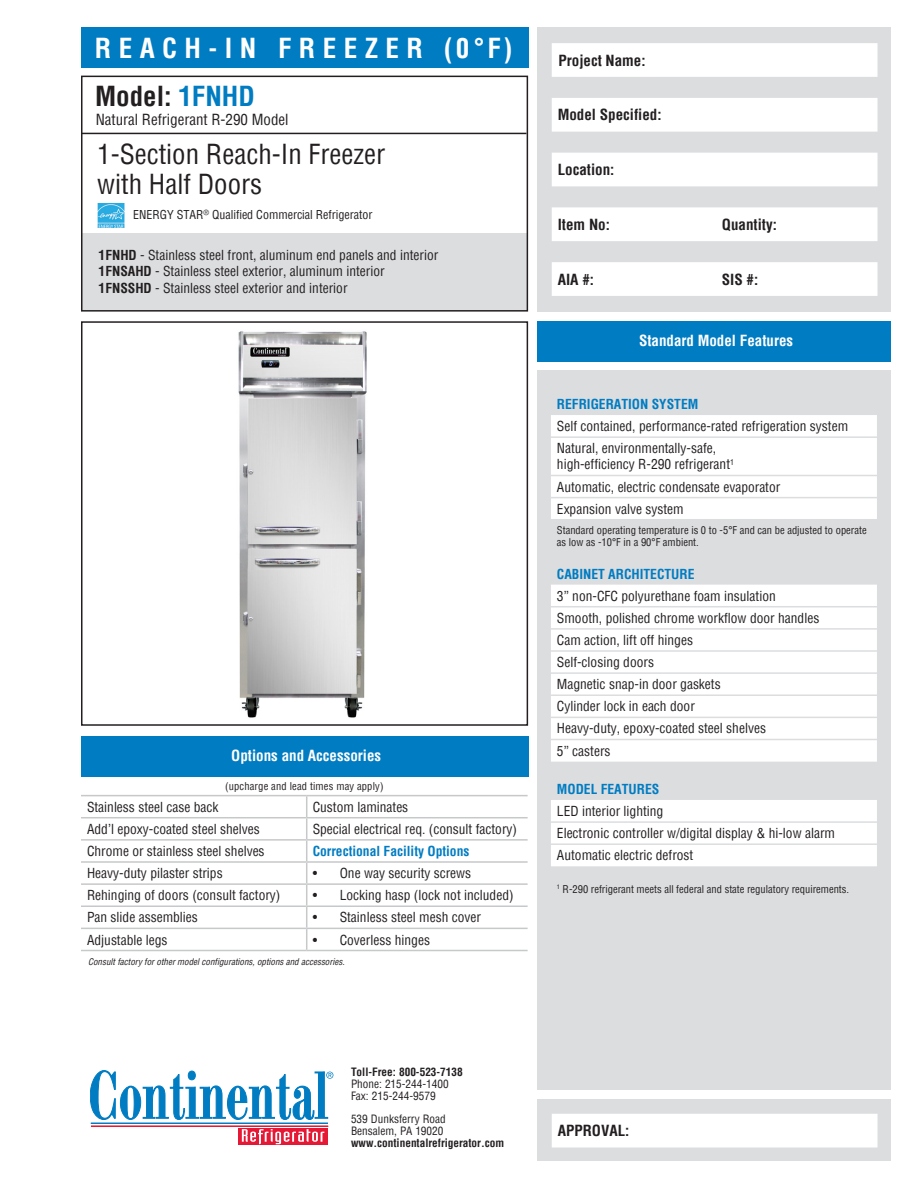
<style>
.page{position:relative;width:918px;height:1188px;background:#fff}
.page>*{position:absolute;margin:0;border:0;box-sizing:border-box;transform-origin:0 0}
.t1{font:condensed 27px "Helvetica";color:#231f20}
.t2{font:700 condensed 27px "Helvetica";letter-spacing:.275em;color:#fff}
.t3{font:700 condensed 27px "Helvetica";color:#231f20}
.t4{font:700 condensed 15px "Helvetica";color:#231f20}
.t5{font:700 condensed 15px "Helvetica";color:#fff}
.t6{font:condensed 15px "Helvetica";color:#231f20}
.t7{font:condensed 13.5px "Helvetica";color:#231f20}
.t8{font:700 condensed 13.5px "Helvetica";color:#007cc2}
.t9{font:condensed 12px "Helvetica";color:#231f20}
.t10{font:condensed 11.25px/12px "Helvetica";color:#231f20}
.t11{font:700 condensed 11.25px "Helvetica";color:#231f20}
.t12{font:condensed 10.5px/12.6px "Helvetica";color:#231f20}
.t13{font:italic condensed 9px "Helvetica";color:#231f20}
.s1{color:#007cc2}
.s2{font-weight:700}
</style>
<div class="page">
<div style="left:538px;top:1099px;width:353px;height:62px;background:#dcdddf"></div>
<div style="left:81px;top:233px;width:446px;height:77px;background:#dcdddf"></div>
<div style="left:81px;top:321px;width:447px;height:405px;border:2px solid #231f20"></div>
<div style="left:538px;top:321px;width:353px;height:40px;background:#007cc2"></div>
<div style="left:538px;top:370px;width:353px;height:720px;background:#dcdddf"></div>
<div style="left:538px;top:27px;width:353px;height:285px;background:#dcdddf"></div>
<hr style="left:91px;top:1123px;width:237px;height:1px;background:#007cc2">
<hr style="left:91px;top:1126px;width:237px;height:1px;background:#e51836">
<svg style="left:238px;top:1128px;width:90px;height:17px"></svg>
<svg style="left:242px;top:1129px;width:82px;height:15px"></svg>
<svg style="left:90px;top:1070px;width:243px;height:50px"></svg>
<svg style="left:552px;top:43px;width:326px;height:253px;fill:#fff"></svg>
<div style="left:81px;top:76px;width:447px;height:236px;border:2px solid #231f20"></div>
<div style="left:81px;top:27px;width:447px;height:40px;background:#007cc2"></div>
<div style="left:552px;top:1114px;width:326px;height:34px;background:#fff"></div>
<div style="left:81px;top:736px;width:447px;height:40px;background:#007cc2"></div>
<hr style="left:81px;top:133px;width:445px;height:1px;background:#231f20">
<img style="left:98px;top:203px;width:27px;height:25px">
<img style="left:238px;top:331px;width:129px;height:387px">
<hr style="left:81px;top:795px;width:226px;height:1px;background:#c7c8ca">
<hr style="left:307px;top:795px;width:221px;height:1px;background:#c7c8ca">
<hr style="left:307px;top:817px;width:221px;height:1px;background:#c7c8ca">
<hr style="left:307px;top:906px;width:221px;height:1px;background:#c7c8ca">
<hr style="left:307px;top:928px;width:221px;height:1px;background:#c7c8ca">
<hr style="left:307px;top:950px;width:221px;height:1px;background:#c7c8ca">
<hr style="left:307px;top:839px;width:221px;height:2px;background:#c7c8ca">
<hr style="left:307px;top:861px;width:221px;height:2px;background:#c7c8ca">
<hr style="left:307px;top:883px;width:221px;height:2px;background:#c7c8ca">
<hr style="left:81px;top:950px;width:226px;height:1px;background:#c7c8ca">
<hr style="left:81px;top:817px;width:226px;height:1px;background:#c7c8ca">
<svg style="left:306px;top:796px;width:1px;height:154px"></svg>
<hr style="left:81px;top:839px;width:226px;height:2px;background:#c7c8ca">
<hr style="left:81px;top:861px;width:226px;height:2px;background:#c7c8ca">
<hr style="left:81px;top:883px;width:226px;height:2px;background:#c7c8ca">
<hr style="left:81px;top:906px;width:226px;height:1px;background:#c7c8ca">
<hr style="left:81px;top:928px;width:226px;height:1px;background:#c7c8ca">
<div style="left:551px;top:415px;width:326px;height:60px;background:#fff"></div>
<svg style="left:551px;top:476px;width:326px;height:390px;fill:#fff"></svg>
<hr style="left:551px;top:821px;width:326px;height:2px;background:#dcdddf">
<hr style="left:551px;top:436px;width:326px;height:2px;background:#dcdddf">
<hr style="left:551px;top:606px;width:326px;height:1px;background:#dcdddf">
<hr style="left:551px;top:628px;width:326px;height:2px;background:#dcdddf">
<hr style="left:551px;top:650px;width:326px;height:2px;background:#dcdddf">
<hr style="left:551px;top:672px;width:326px;height:2px;background:#dcdddf">
<hr style="left:551px;top:694px;width:326px;height:2px;background:#dcdddf">
<hr style="left:551px;top:717px;width:326px;height:1px;background:#dcdddf">
<hr style="left:551px;top:739px;width:326px;height:1px;background:#dcdddf">
<hr style="left:551px;top:497px;width:326px;height:1px;background:#dcdddf">
<hr style="left:551px;top:519px;width:326px;height:1px;background:#dcdddf">
<hr style="left:551px;top:843px;width:326px;height:2px;background:#dcdddf">
<h1 class="t2" style="left:95px;top:30px;width:419px">REACH-IN FREEZER (0°F)</h1>
<p class="t3" style="left:95px;top:78px;width:161px">Model: <span class="s1">1FNHD</span></p>
<p class="t6" style="left:96px;top:109px;width:194px">Natural Refrigerant R-290 Model</p>
<p class="t1" style="left:97px;top:137px;width:289px">1-Section Reach-In Freezer</p>
<p class="t1" style="left:97px;top:167px;width:166px">with Half Doors</p>
<p class="t9" style="left:133px;top:206px;width:241px">ENERGY STAR<sup>®</sup> Qualified Commercial Refrigerator</p>
<p class="t7" style="left:99px;top:246px;width:341px"><span class="s2">1FNHD</span> - Stainless steel front, aluminum end panels and interior</p>
<p class="t7" style="left:99px;top:263px;width:288px"><span class="s2">1FNSAHD</span> - Stainless steel exterior, aluminum interior</p>
<p class="t7" style="left:99px;top:279px;width:250px"><span class="s2">1FNSSHD</span> - Stainless steel exterior and interior</p>
<p class="t5" style="left:231px;top:746px;width:151px">Options and Accessories</p>
<p class="t12" style="left:225px;top:779px;width:160px">(upcharge and lead times may apply)</p>
<p class="t7" style="left:87px;top:798px;width:133px">Stainless steel case back</p>
<p class="t7" style="left:313px;top:798px;width:97px">Custom laminates</p>
<p class="t7" style="left:87px;top:820px;width:174px">Add’l epoxy-coated steel shelves</p>
<p class="t7" style="left:313px;top:820px;width:206px">Special electrical req. (consult factory)</p>
<p class="t7" style="left:87px;top:842px;width:179px">Chrome or stainless steel shelves</p>
<p class="t8" style="left:313px;top:842px;width:158px">Correctional Facility Options</p>
<p class="t7" style="left:87px;top:864px;width:137px">Heavy-duty pilaster strips</p>
<p class="t7" style="left:313px;top:864px;width:160px">• One way security screws</p>
<p class="t7" style="left:87px;top:887px;width:195px">Rehinging of doors (consult factory)</p>
<p class="t7" style="left:313px;top:887px;width:202px">• Locking hasp (lock not included)</p>
<p class="t7" style="left:87px;top:909px;width:112px">Pan slide assemblies</p>
<p class="t7" style="left:313px;top:909px;width:170px">• Stainless steel mesh cover</p>
<p class="t7" style="left:87px;top:931px;width:82px">Adjustable legs</p>
<p class="t7" style="left:313px;top:931px;width:119px">• Coverless hinges</p>
<p class="t13" style="left:88px;top:956px;width:258px">Consult factory for other model configurations, options and accessories.</p>
<p class="t11" style="left:351px;top:1065px;width:113px">Toll-Free: 800-523-7138</p>
<p class="t10" style="left:351px;top:1078px;width:99px">Phone: 215-244-1400<br>Fax: 215-244-9579</p>
<p class="t10" style="left:351px;top:1113px;width:96px">539 Dunksferry Road<br>Bensalem, PA 19020</p>
<p class="t11" style="left:351px;top:1135px;width:155px">www.continentalrefrigerator.com</p>
<p class="t4" style="left:559px;top:50px;width:89px">Project Name:</p>
<p class="t4" style="left:558px;top:105px;width:105px">Model Specified:</p>
<p class="t4" style="left:558px;top:160px;width:58px">Location:</p>
<p class="t4" style="left:558px;top:215px;width:54px">Item No:</p>
<p class="t4" style="left:722px;top:215px;width:57px">Quantity:</p>
<p class="t4" style="left:558px;top:269px;width:38px">AIA #:</p>
<p class="t4" style="left:722px;top:269px;width:38px">SIS #:</p>
<p class="t5" style="left:639px;top:331px;width:156px">Standard Model Features</p>
<p class="t8" style="left:557px;top:395px;width:143px">REFRIGERATION SYSTEM</p>
<p class="t7" style="left:557px;top:417px;width:293px">Self contained, performance-rated refrigeration system</p>
<p class="t7" style="left:557px;top:440px;width:161px">Natural, environmentally-safe,</p>
<p class="t7" style="left:557px;top:456px;width:179px">high-efficiency R-290 refrigerant<sup>1</sup></p>
<p class="t7" style="left:557px;top:478px;width:225px">Automatic, electric condensate evaporator</p>
<p class="t7" style="left:557px;top:500px;width:128px">Expansion valve system</p>
<p class="t12" style="left:557px;top:523px;width:311px">Standard operating temperature is 0 to -5°F and can be adjusted to operate as low as -10°F in a 90°F ambient.</p>
<p class="t8" style="left:557px;top:565px;width:139px">CABINET ARCHITECTURE</p>
<p class="t7" style="left:557px;top:587px;width:220px">3” non-CFC polyurethane foam insulation</p>
<p class="t7" style="left:557px;top:609px;width:264px">Smooth, polished chrome workflow door handles</p>
<p class="t7" style="left:557px;top:631px;width:138px">Cam action, lift off hinges</p>
<p class="t7" style="left:557px;top:653px;width:99px">Self-closing doors</p>
<p class="t7" style="left:557px;top:676px;width:165px">Magnetic snap-in door gaskets</p>
<p class="t7" style="left:557px;top:698px;width:139px">Cylinder lock in each door</p>
<p class="t7" style="left:557px;top:720px;width:211px">Heavy-duty, epoxy-coated steel shelves</p>
<p class="t7" style="left:557px;top:742px;width:55px">5” casters</p>
<p class="t8" style="left:557px;top:780px;width:104px">MODEL FEATURES</p>
<p class="t7" style="left:557px;top:802px;width:108px">LED interior lighting</p>
<p class="t7" style="left:557px;top:825px;width:280px">Electronic controller w/digital display &amp; hi-low alarm</p>
<p class="t7" style="left:557px;top:847px;width:138px">Automatic electric defrost</p>
<p class="t12" style="left:557px;top:883px;width:294px"><sup>1</sup> R-290 refrigerant meets all federal and state regulatory requirements.</p>
<p class="t4" style="left:558px;top:1121px;width:73px">APPROVAL:</p>
</div>
